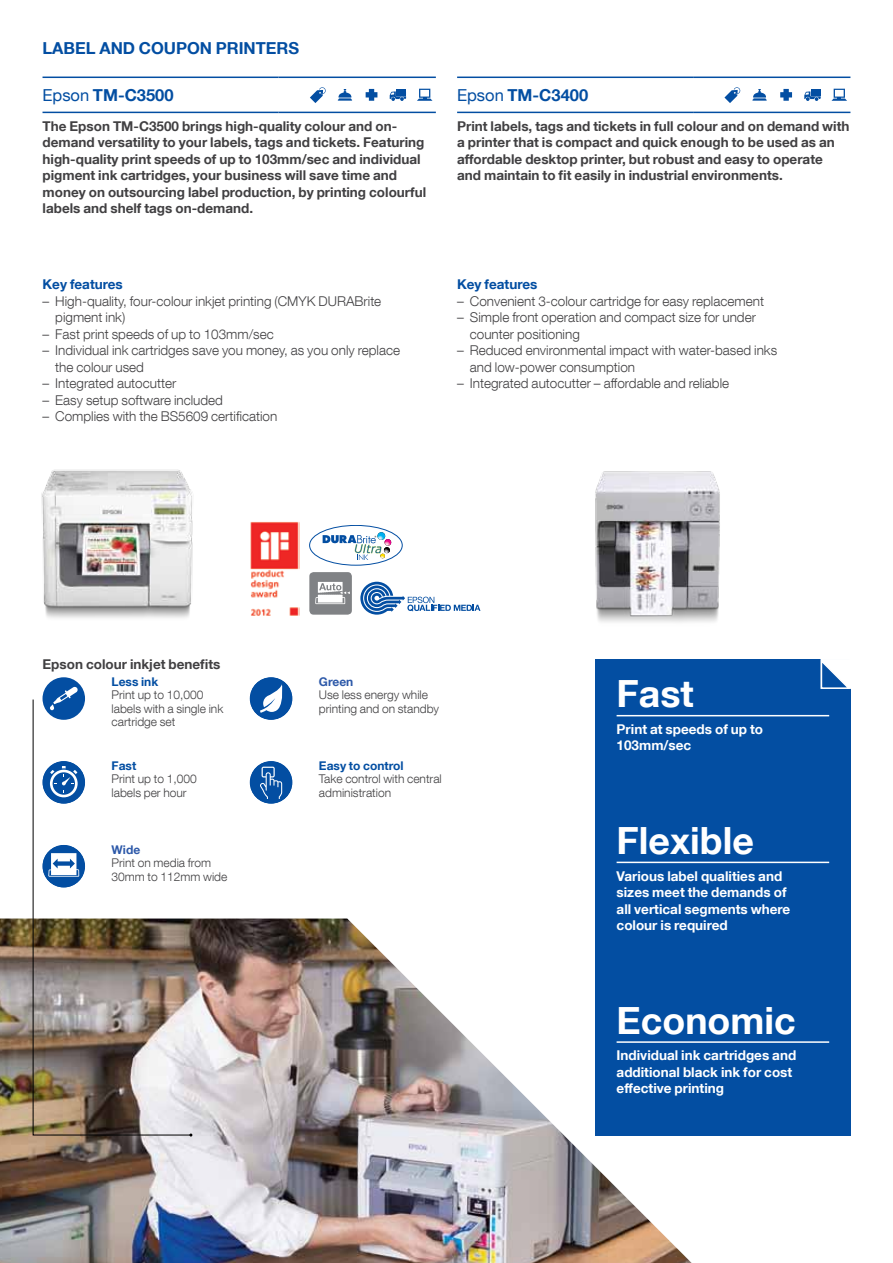
<style>
.page{position:relative;width:893px;height:1263px;background:#fff}
.page>*{position:absolute;margin:0;border:0;box-sizing:border-box;transform-origin:0 0}
.t1{font:700 37.5px "Helvetica Neue LT Com";color:#fff}
.t2{font:700 16.5px "Helvetica Neue LT Com";color:#034ea2}
.t3{font:700 13.5px/16.5px "Helvetica Neue LT Com";color:#414042}
.t4{font:300 13.5px/16.5px "Helvetica Neue LT Com";color:#414042}
.t5{font:700 13.5px/16.5px "Helvetica Neue LT Com";color:#fff}
.t6{font:700 13.5px "Helvetica Neue LT Com";color:#034ea2}
.t7{font:300 12px/13.5px "Helvetica Neue LT Com";color:#414042}
.t8{font:700 12px "Helvetica Neue LT Com";color:#034ea2}
.t9{font:700 12px "Helvetica Neue LT Com";color:#2d59a9}
.s1{font-weight:400}
</style>
<div class="page">
<img style="left:0;top:918px;width:692px;height:345px">
<img style="left:595px;top:471px;width:125px;height:152px">
<img style="left:32px;top:699px;width:160px;height:437px">
<img style="left:41px;top:469px;width:152px;height:149px">
<div style="left:43px;top:677px;width:42px;height:43px;background:#034ea2;border-radius:50%"></div>
<svg style="left:50px;top:686px;width:28px;height:24px"></svg>
<div style="left:250px;top:677px;width:42px;height:43px;background:#034ea2;border-radius:50%"></div>
<svg style="left:260px;top:684px;width:23px;height:29px"></svg>
<div style="left:43px;top:761px;width:42px;height:43px;background:#034ea2;border-radius:50%"></div>
<svg style="left:49px;top:768px;width:30px;height:31px"></svg>
<svg style="left:50px;top:770px;width:28px;height:27px"></svg>
<svg style="left:53px;top:772px;width:22px;height:23px"></svg>
<svg style="left:50px;top:766px;width:27px;height:27px"></svg>
<div style="left:250px;top:761px;width:42px;height:43px;background:#034ea2;border-radius:50%"></div>
<svg style="left:260px;top:767px;width:22px;height:32px"></svg>
<div style="left:43px;top:845px;width:42px;height:42px;background:#034ea2;border-radius:50%"></div>
<svg style="left:48px;top:853px;width:31px;height:24px"></svg>
<hr style="left:43px;top:77px;width:236px;height:1px;background:#034ea2">
<hr style="left:279px;top:77px;width:157px;height:1px;background:#034ea2">
<hr style="left:457px;top:77px;width:236px;height:1px;background:#034ea2">
<hr style="left:693px;top:77px;width:157px;height:1px;background:#034ea2">
<hr style="left:43px;top:112px;width:236px;height:1px;background:#034ea2">
<hr style="left:279px;top:112px;width:157px;height:1px;background:#034ea2">
<hr style="left:457px;top:112px;width:236px;height:1px;background:#034ea2">
<hr style="left:693px;top:112px;width:157px;height:1px;background:#034ea2">
<svg style="left:338px;top:89px;width:14px;height:12px"></svg>
<svg style="left:310px;top:87px;width:16px;height:16px"></svg>
<div style="left:396px;top:90px;width:10px;height:6px;background:#034ea2"></div>
<svg style="left:390px;top:91px;width:16px;height:10px"></svg>
<svg style="left:417px;top:89px;width:15px;height:12px"></svg>
<svg style="left:366px;top:89px;width:11px;height:12px"></svg>
<svg style="left:752px;top:89px;width:15px;height:12px"></svg>
<svg style="left:724px;top:87px;width:16px;height:16px"></svg>
<div style="left:811px;top:90px;width:10px;height:6px;background:#034ea2"></div>
<svg style="left:804px;top:91px;width:17px;height:10px"></svg>
<svg style="left:831px;top:89px;width:16px;height:12px"></svg>
<svg style="left:780px;top:89px;width:12px;height:12px"></svg>
<div style="left:595px;top:659px;width:255px;height:477px;background:#034ea2"></div>
<hr style="left:617px;top:862px;width:212px;height:1px;background:#fff">
<hr style="left:617px;top:715px;width:212px;height:1px;background:#fff">
<hr style="left:617px;top:1041px;width:212px;height:2px;background:#fff">
<svg style="left:820px;top:659px;width:31px;height:31px"></svg>
<div style="left:309px;top:572px;width:43px;height:43px;background:#808285;border-radius:4px"></div>
<svg style="left:315px;top:582px;width:35px;height:22px"></svg>
<div style="left:309px;top:525px;width:93px;height:40px;border:1px solid #034ea2;border-radius:50%"></div>
<svg style="left:323px;top:532px;width:69px;height:28px"></svg>
<svg style="left:360px;top:582px;width:120px;height:33px"></svg>
<img style="left:250px;top:521px;width:50px;height:95px">
<p class="t2" style="left:43px;top:38px;width:258px">LABEL AND COUPON PRINTERS</p>
<p class="t2" style="left:43px;top:84px;width:133px"><span class="s1">Epson</span> TM-C3500</p>
<p class="t2" style="left:457px;top:84px;width:133px"><span class="s1">Epson</span> TM-C3400</p>
<p class="t3" style="left:43px;top:117px;width:385px">The Epson TM-C3500 brings high-quality colour and on&shy;demand versatility to your labels, tags and tickets. Featuring high-quality print speeds of up to 103mm/sec and individual pigment ink cartridges, your business will save time and money on outsourcing label production, by printing colourful labels and shelf tags on-demand.</p>
<p class="t3" style="left:457px;top:117px;width:394px">Print labels, tags and tickets in full colour and on demand with a printer that is compact and quick enough to be used as an affordable desktop printer, but robust and easy to operate and maintain to fit easily in industrial environments.</p>
<p class="t6" style="left:43px;top:276px;width:82px">Key features</p>
<p class="t4" style="left:55px;top:292px;width:328px;text-indent:-13px">– High-quality, four-colour inkjet printing (CMYK DURABrite pigment ink)</p>
<p class="t4" style="left:43px;top:325px;width:233px">– Fast print speeds of up to 103mm/sec</p>
<p class="t4" style="left:55px;top:342px;width:346px;text-indent:-13px">– Individual ink cartridges save you money, as you only replace the colour used</p>
<p class="t4" style="left:43px;top:375px;width:135px">– Integrated autocutter</p>
<p class="t4" style="left:43px;top:391px;width:182px">– Easy setup software included</p>
<p class="t4" style="left:43px;top:408px;width:236px">– Complies with the BS5609 certification</p>
<p class="t6" style="left:457px;top:276px;width:82px">Key features</p>
<p class="t4" style="left:457px;top:292px;width:308px">– Convenient 3-colour cartridge for easy replacement</p>
<p class="t4" style="left:470px;top:309px;width:288px;text-indent:-13px">– Simple front operation and compact size for under counter positioning</p>
<p class="t4" style="left:470px;top:342px;width:309px;text-indent:-13px">– Reduced environmental impact with water-based inks and low-power consumption</p>
<p class="t4" style="left:457px;top:375px;width:274px">– Integrated autocutter – affordable and reliable</p>
<p class="t3" style="left:43px;top:655px;width:179px">Epson colour inkjet benefits</p>
<p class="t8" style="left:112px;top:674px;width:48px">Less ink</p>
<p class="t7" style="left:112px;top:688px;width:113px">Print up to 10,000 labels with a single ink cartridge set</p>
<p class="t8" style="left:112px;top:758px;width:26px">Fast</p>
<p class="t7" style="left:112px;top:772px;width:87px">Print up to 1,000 labels per hour</p>
<p class="t9" style="left:112px;top:842px;width:30px">Wide</p>
<p class="t7" style="left:112px;top:856px;width:117px">Print on media from<br>30mm to 112mm wide</p>
<p class="t9" style="left:319px;top:674px;width:36px">Green</p>
<p class="t7" style="left:319px;top:688px;width:122px">Use less energy while printing and on standby</p>
<p class="t8" style="left:319px;top:758px;width:86px">Easy to control</p>
<p class="t7" style="left:319px;top:772px;width:124px">Take control with central administration</p>
<h1 class="t1" style="left:617px;top:670px;width:79px">Fast</h1>
<p class="t5" style="left:617px;top:720px;width:148px">Print at speeds of up to<br>103mm/sec</p>
<h1 class="t1" style="left:617px;top:817px;width:139px">Flexible</h1>
<p class="t5" style="left:617px;top:867px;width:175px">Various label qualities and sizes meet the demands of all vertical segments where colour is required</p>
<h1 class="t1" style="left:617px;top:996px;width:181px">Economic</h1>
<p class="t5" style="left:617px;top:1047px;width:181px">Individual ink cartridges and additional black ink for cost effective printing</p>
</div>
